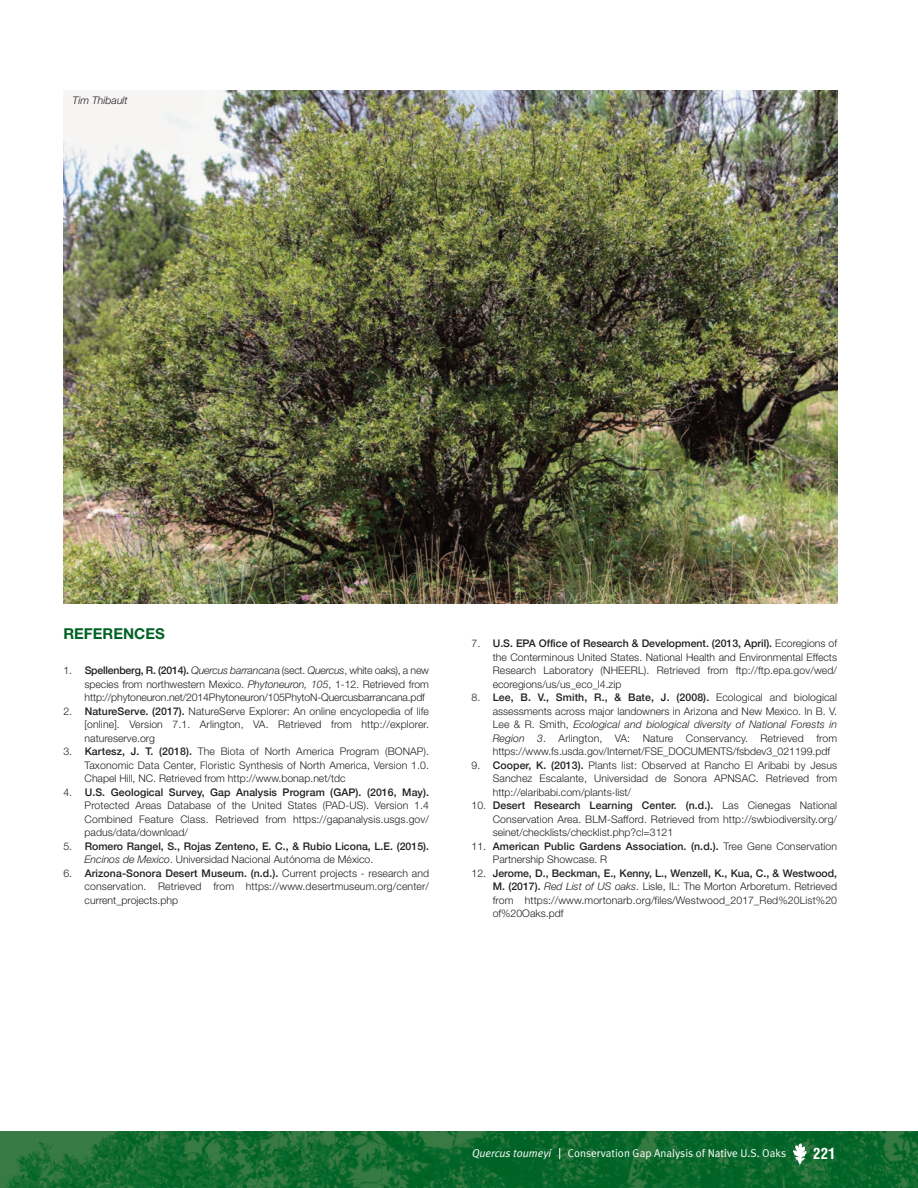
<style>
.page{position:relative;width:918px;height:1188px;background:#fff}
.page>*{position:absolute;margin:0;border:0;box-sizing:border-box;transform-origin:0 0}
.t1{font:700 15px "Helvetica Neue";color:#006224}
.t2{font:700 condensed 15px "Helvetica";color:#fff}
.t3{font:11.25px "Meta Plus Normal";color:#fff}
.t4{font:italic 11.25px "Meta Plus Normal";color:#fff}
.t5{font:300 10.5px/13.5px "Helvetica Neue";color:#231f20;text-align:justify}
.t6{font:500 10.5px/13.5px "Helvetica Neue";letter-spacing:.005em;color:#231f20}
.t7{font:italic 300 10.5px "Helvetica Neue";color:#231f20}
.s1{font-weight:500}
.s2{font-style:italic}
.s3{font-weight:300}
.s4{font-weight:300;font-style:italic}
</style>
<div class="page">
<img style="left:0;top:1131px;width:918px;height:57px">
<svg style="left:793px;top:1143px;width:14px;height:23px"></svg>
<img style="left:63px;top:91px;width:774px;height:513px">
<p class="t7" style="left:72px;top:94px;width:57px">Tim Thibault</p>
<h1 class="t1" style="left:63px;top:624px;width:103px">REFERENCES</h1>
<p class="t5" style="left:85px;top:664px;width:346px;text-indent:-21px">1. <span class="s1">Spellenberg, R. (2014).</span> <span class="s2">Quercus barrancan</span>a (sect. <span class="s2">Quercus</span>, white oaks), a new species from northwestern Mexico. <span class="s2">Phytoneuron, 105</span>, 1-12. Retrieved from http://phytoneuron.net/2014Phytoneuron/105PhytoN-Quercusbarrancana.pdf</p>
<p class="t5" style="left:85px;top:704px;width:346px;text-indent:-21px">2. <span class="s1">NatureServe. (2017).</span> NatureServe Explorer: An online encyclopedia of life [online]. Version 7.1. Arlington, VA. Retrieved from http://explorer. natureserve.org</p>
<p class="t5" style="left:85px;top:745px;width:346px;text-indent:-21px">3. <span class="s1">Kartesz, J. T. (2018).</span> The Biota of North America Program (BONAP).<br>Taxonomic Data Center, Floristic Synthesis of North America, Version 1.0.<br>Chapel Hill, NC. Retrieved from http://www.bonap.net/tdc</p>
<p class="t5" style="left:85px;top:785px;width:346px;text-indent:-21px">4. <span class="s1">U.S. Geological Survey, Gap Analysis Program (GAP). (2016, May).<br></span>Protected Areas Database of the United States (PAD-US). Version 1.4<br>Combined Feature Class. Retrieved from https://gapanalysis.usgs.gov/ padus/data/download/</p>
<p class="t6" style="left:85px;top:839px;width:346px;text-indent:-21px"><span class="s3">5.</span> Romero Rangel, S., Rojas Zenteno, E. C., &amp; Rubio Licona, L.E. (2015).<br><span class="s4">Encinos de Mexico</span><span class="s3">. Universidad Nacional Autónoma de México.</span></p>
<p class="t5" style="left:85px;top:866px;width:346px;text-indent:-21px">6. <span class="s1">Arizona-Sonora Desert Museum. (n.d.).</span> Current projects - research and conservation. Retrieved from https://www.desertmuseum.org/center/ current_projects.php</p>
<p class="t5" style="left:493px;top:637px;width:346px;text-indent:-21px">7. <span class="s1">U.S. EPA Office of Research &amp; Development. (2013, April).</span> Ecoregions of the Conterminous United States. National Health and Environmental Effects Research Laboratory (NHEERL). Retrieved from ftp://ftp.epa.gov/wed/ ecoregions/us/us_eco_l4.zip</p>
<p class="t5" style="left:493px;top:691px;width:346px;text-indent:-21px">8. <span class="s1">Lee, B. V., Smith, R., &amp; Bate, J. (2008).</span> Ecological and biological assessments across major landowners in Arizona and New Mexico. In B. V.<br>Lee &amp; R. Smith, <span class="s2">Ecological and biological diversity of National Forests in Region 3</span>. Arlington, VA: Nature Conservancy. Retrieved from https://www.fs.usda.gov/Internet/FSE_DOCUMENTS/fsbdev3_021199.pdf</p>
<p class="t5" style="left:493px;top:758px;width:346px;text-indent:-21px">9. <span class="s1">Cooper, K. (2013).</span> Plants list: Observed at Rancho El Aribabi by Jesus Sanchez Escalante, Universidad de Sonora APNSAC. Retrieved from http://elaribabi.com/plants-list/</p>
<p class="t5" style="left:493px;top:799px;width:346px;text-indent:-21px">10. <span class="s1">Desert Research Learning Center. (n.d.).</span> Las Cienegas National Conservation Area. BLM-Safford. Retrieved from http://swbiodiversity.org/ seinet/checklists/checklist.php?cl=3121</p>
<p class="t5" style="left:493px;top:839px;width:346px;text-indent:-21px">11. <span class="s1">American Public Gardens Association. (n.d.).</span> Tree Gene Conservation<br>Partnership Showcase. R</p>
<p class="t5" style="left:493px;top:866px;width:346px;text-indent:-21px">12. <span class="s1">Jerome, D., Beckman, E., Kenny, L., Wenzell, K., Kua, C., &amp; Westwood, M. (2017).</span> <span class="s2">Red List of US oaks</span>. Lisle, IL: The Morton Arboretum. Retrieved from https://www.mortonarb.org/files/Westwood_2017_Red%20List%20 of%20Oaks.pdf</p>
<p class="t4" style="left:472px;top:1146px;width:81px">Quercus toumeyi</p>
<p class="t3" style="left:568px;top:1146px;width:220px">Conservation Gap Analysis of Native U.S. Oaks</p>
<h1 class="t2" style="left:813px;top:1144px;width:24px">221</h1>
</div>
